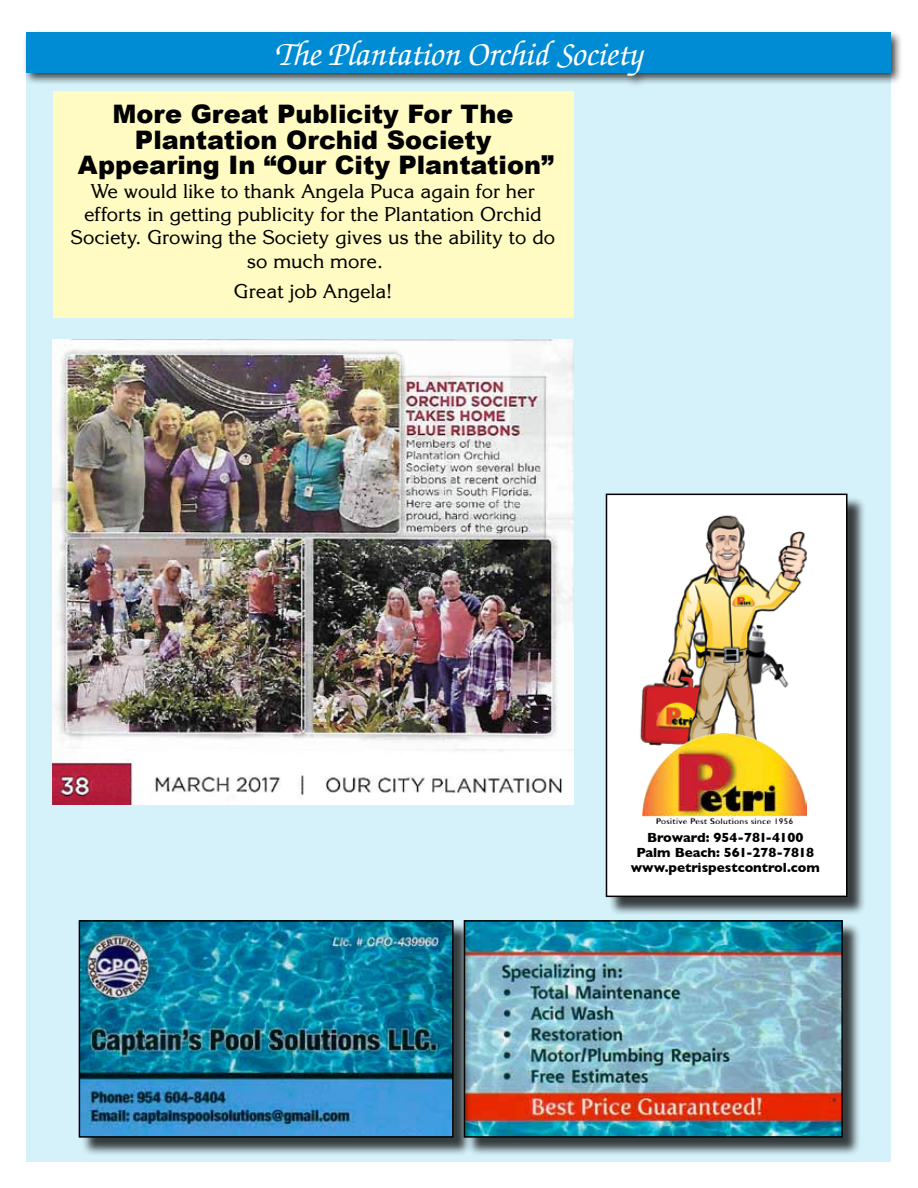
<style>
.page{position:relative;width:918px;height:1188px;background:#fff}
.page>*{position:absolute;margin:0;border:0;box-sizing:border-box;transform-origin:0 0}
.t1{font:italic 500 34.5px "Zapf Chancery";color:#fff}
.t2{font:900 25.5px/25.5px "Arial";color:#000;text-align:center}
.t3{font:19.5px/23.4px "Korinna";color:#000;text-align:center}
.t4{font:700 13.5px/15px "Gill Sans";color:#000;text-align:center}
</style>
<div class="page">
<div style="left:26px;top:33px;width:864px;height:1128px;background:#d5f1fa"></div>
<div style="left:22px;top:29px;width:881px;height:59px;background:#000;opacity:.75"></div>
<div style="left:26px;top:33px;width:864px;height:40px;background:#008bd5"></div>
<div style="left:53px;top:91px;width:520px;height:227px;background:#fffbc2"></div>
<div style="left:466px;top:922px;width:396px;height:234px;background:#000;opacity:.75"></div>
<img style="left:472px;top:923px;width:368px;height:212px">
<div style="left:464px;top:920px;width:379px;height:218px;border:2px solid #000"></div>
<div style="left:81px;top:922px;width:391px;height:234px;background:#000;opacity:.75"></div>
<img style="left:82px;top:923px;width:369px;height:212px">
<div style="left:79px;top:920px;width:375px;height:218px;border:2px solid #000"></div>
<div style="left:608px;top:496px;width:258px;height:420px;background:#000;opacity:.75"></div>
<img style="left:609px;top:497px;width:236px;height:394px">
<img style="left:643px;top:734px;width:164px;height:89px">
<div style="left:606px;top:494px;width:242px;height:403px;border:2px solid #000"></div>
<img style="left:53px;top:339px;width:520px;height:466px">
<h1 class="t1" style="left:275px;top:36px;width:369px">The Plantation Orchid Society</h1>
<h2 class="t2" style="left:78px;top:101px;width:478px">More Great Publicity For The<br>Plantation Orchid Society<br>Appearing In “Our City Plantation”</h2>
<p class="t3" style="left:71px;top:179px;width:486px">We would like to thank Angela Puca again for her efforts in getting publicity for the Plantation Orchid Society. Growing the Society gives us the ability to do so much more.</p>
<p class="t3" style="left:234px;top:279px;width:160px">Great job Angela!</p>
<p class="t4" style="left:631px;top:830px;width:191px">Broward: 954-781-4100<br>Palm Beach: 561-278-7818 www.petrispestcontrol.com</p>
</div>
